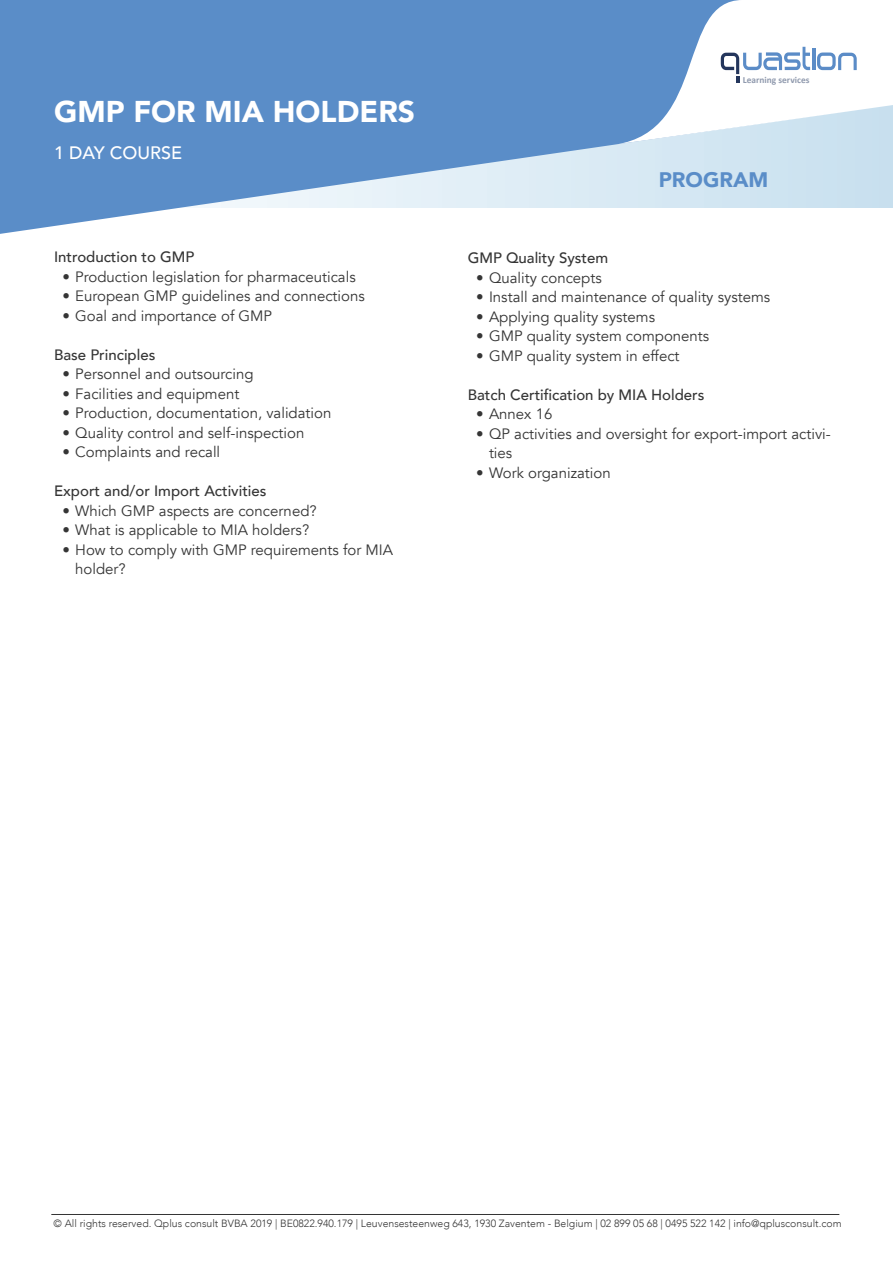
<style>
.page{position:relative;width:893px;height:1263px;background:#fff}
.page>*{position:absolute;margin:0;border:0;box-sizing:border-box;transform-origin:0 0}
.t1{font:900 30px "Avenir";color:#fff}
.t2{font:900 21px "Avenir";color:#5a8dc8}
.t3{font:500 18px "Avenir";color:#fff}
.t4{font:15px/19.5px "Avenir";color:#353535}
.t5{font:500 15px "Avenir";color:#353535}
.t6{font:300 10.5px "Avenir";color:#353535}
.t7{font:700 9.45px "Calibri";color:#909aae}
</style>
<div class="page">
<svg style="left:0;top:0;width:893px;height:234px;background:#85acd6"></svg>
<svg style="left:615px;top:0;width:278px;height:145px"></svg>
<hr style="left:51px;top:1214px;width:788px;height:1px;background:#353535">
<h1 class="t1" style="left:54px;top:86px;width:362px">GMP FOR MIA HOLDERS</h1>
<p class="t3" style="left:54px;top:137px;width:130px">1 DAY COURSE</p>
<p class="t5" style="left:54px;top:244px;width:142px">Introduction to GMP</p>
<p class="t4" style="left:63px;top:267px;width:295px">• Production legislation for pharmaceuticals</p>
<p class="t4" style="left:63px;top:287px;width:304px">• European GMP guidelines and connections</p>
<p class="t4" style="left:63px;top:306px;width:211px">• Goal and importance of GMP</p>
<p class="t5" style="left:54px;top:342px;width:103px">Base Principles</p>
<p class="t4" style="left:63px;top:365px;width:193px">• Personnel and outsourcing</p>
<p class="t4" style="left:63px;top:384px;width:178px">• Facilities and equipment</p>
<p class="t4" style="left:63px;top:404px;width:270px">• Production, documentation, validation</p>
<p class="t4" style="left:63px;top:423px;width:243px">• Quality control and self-inspection</p>
<p class="t4" style="left:63px;top:443px;width:159px">• Complaints and recall</p>
<p class="t5" style="left:54px;top:478px;width:214px">Export and/or Import Activities</p>
<p class="t4" style="left:63px;top:501px;width:256px">• Which GMP aspects are concerned?</p>
<p class="t4" style="left:63px;top:521px;width:248px">• What is applicable to MIA holders?</p>
<p class="t4" style="left:75px;top:540px;width:319px;text-indent:-13px">• How to comply with GMP requirements for MIA holder?</p>
<p class="t7" style="left:743px;top:73px;width:68px">Learning services</p>
<h2 class="t2" style="left:659px;top:162px;width:111px">PROGRAM</h2>
<p class="t5" style="left:468px;top:245px;width:142px">GMP Quality System</p>
<p class="t4" style="left:476px;top:268px;width:127px">• Quality concepts</p>
<p class="t4" style="left:476px;top:288px;width:295px">• Install and maintenance of quality systems</p>
<p class="t4" style="left:476px;top:307px;width:180px">• Applying quality systems</p>
<p class="t4" style="left:476px;top:327px;width:235px">• GMP quality system components</p>
<p class="t4" style="left:476px;top:346px;width:205px">• GMP quality system in effect</p>
<p class="t5" style="left:468px;top:382px;width:238px">Batch Certification by MIA Holders</p>
<p class="t4" style="left:476px;top:405px;width:78px">• Annex 16</p>
<p class="t4" style="left:489px;top:424px;width:343px;text-indent:-13px">• QP activities and oversight for export-import activi&shy;ties</p>
<p class="t4" style="left:476px;top:463px;width:136px">• Work organization</p>
<p class="t6" style="left:54px;top:1217px;width:789px">© All rights reserved. Qplus consult BVBA 2019 | BE0822.940.179 | Leuvensesteenweg 643, 1930 Zaventem - Belgium | 02 899 05 68 | 0495 522 142 | info@qplusconsult.com</p>
</div>
